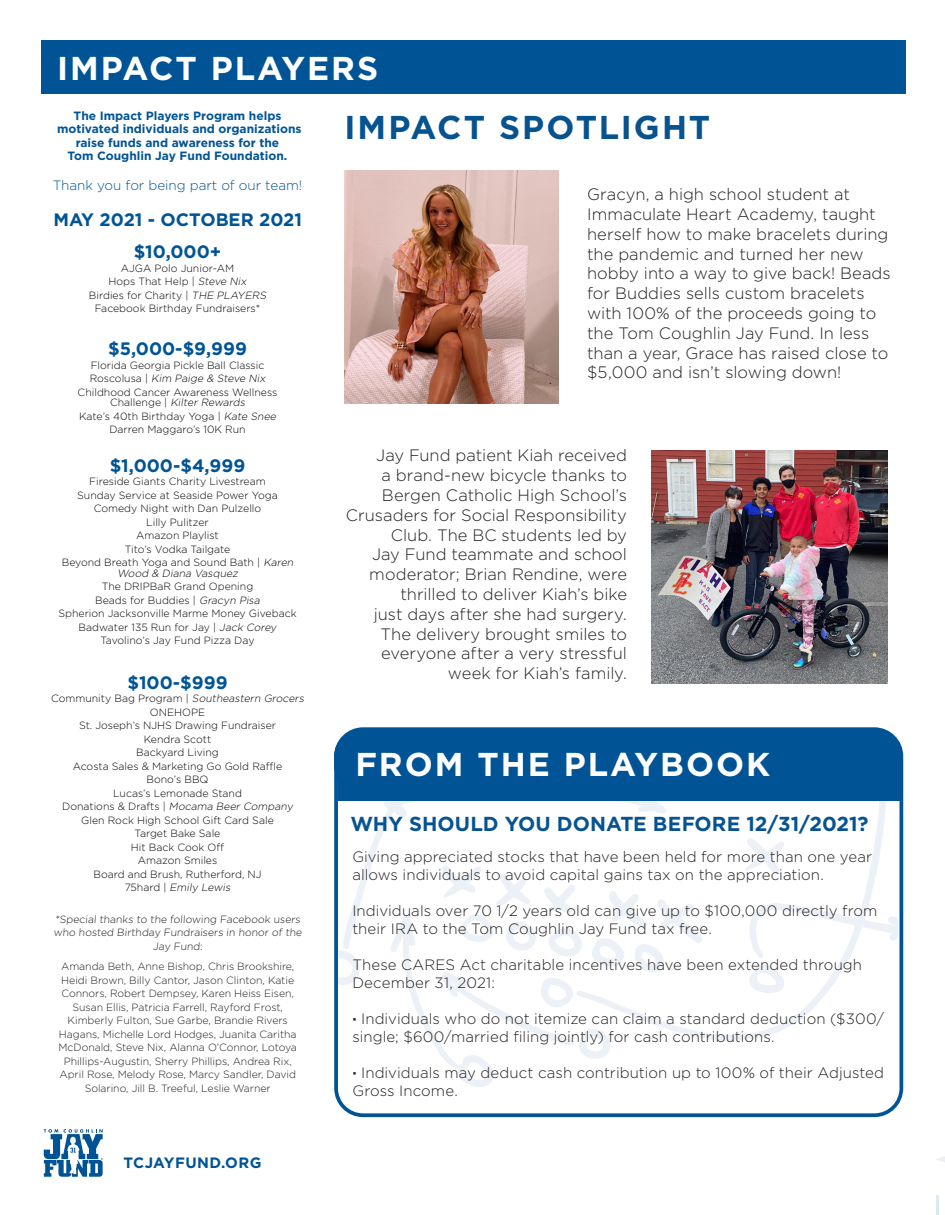
<style>
.page{position:relative;width:945px;height:1215px;background:#fff}
.page>*{position:absolute;margin:0;border:0;box-sizing:border-box;transform-origin:0 0}
.t1{font:700 33px "Gotham";letter-spacing:.06em;color:#fff}
.t2{font:700 33px "Gotham";letter-spacing:.06em;color:#075390}
.t3{font:700 20.25px "Gotham";color:#075390}
.t4{font:700 18px "Gotham";color:#005495}
.t5{font:300 16.5px/19.8px "Gotham";color:#231f20}
.t6{font:300 15px/18px "Gotham";letter-spacing:.005em;color:#231f20}
.t7{font:700 15px "Gotham";letter-spacing:.03em;color:#005495}
.t8{font:300 13.5px "Gotham";color:#005495}
.t9{font:700 12px/13.5px "Gotham";color:#005495;text-align:center}
.t10{font:300 10.5px/10.5px "Gotham";color:#040503;text-align:center}
.t11{font:300 10.5px/13.5px "Gotham";letter-spacing:-.005em;color:#231f20;text-align:center}
.t12{font:italic 300 10.5px "Gotham";color:#040503}
.s1{font-style:italic}
.s2{font-style:normal}
.s3{font-weight:700}
</style>
<div class="page">
<div style="left:334px;top:727px;width:569px;height:390px;border:4px solid #005495;border-radius:27px"></div>
<div style="left:334px;top:729px;width:568px;height:64px;background:#005495;border-radius:27px"></div>
<svg style="left:708px;top:781px;width:190px;height:260px"></svg>
<svg style="left:742px;top:835px;width:43px;height:42px"></svg>
<svg style="left:748px;top:963px;width:40px;height:33px"></svg>
<svg style="left:338px;top:781px;width:370px;height:308px"></svg>
<div style="left:41px;top:40px;width:864px;height:54px;background:#005495"></div>
<hr style="left:936px;top:1195px;width:3px;height:20px;background:#075492">
<svg style="left:936px;top:1156px;width:9px;height:6px"></svg>
<svg style="left:44px;top:1129px;width:59px;height:48px"></svg>
<img style="left:344px;top:171px;width:215px;height:233px">
<img style="left:651px;top:450px;width:237px;height:234px">
<p class="t1" style="left:57px;top:49px;width:323px">IMPACT PLAYERS</p>
<p class="t9" style="left:74px;top:108px;width:209px">The Impact Players Program helps</p>
<p class="t9" style="left:57px;top:122px;width:246px">motivated individuals and organizations raise funds and awareness for the</p>
<p class="t9" style="left:68px;top:149px;width:221px">Tom Coughlin Jay Fund Foundation.</p>
<p class="t2" style="left:344px;top:109px;width:367px">IMPACT SPOTLIGHT</p>
<p class="t8" style="left:53px;top:177px;width:251px">Thank you for being part of our team!</p>
<p class="t4" style="left:53px;top:210px;width:250px">MAY 2021 - OCTOBER 2021</p>
<p class="t4" style="left:134px;top:242px;width:89px">$10,000+</p>
<p class="t10" style="left:121px;top:263px;width:115px">AJGA Polo Junior-AM</p>
<p class="t10" style="left:109px;top:276px;width:142px">Hops That Help | <span class="s1">Steve Nix</span></p>
<p class="t10" style="left:89px;top:290px;width:181px">Birdies for Charity | <span class="s1">THE PLAYERS</span></p>
<p class="t10" style="left:95px;top:303px;width:167px">Facebook Birthday Fundraisers*</p>
<p class="t4" style="left:108px;top:338px;width:140px">$5,000-$9,999</p>
<p class="t10" style="left:91px;top:359px;width:175px">Florida Georgia Pickle Ball Classic</p>
<p class="t12" style="left:90px;top:372px;width:179px"><span class="s2">Ro s co l u s a |</span> Kim Paige &amp; Steve Nix</p>
<p class="t10" style="left:78px;top:386px;width:201px">Childhood Cancer Awareness Wellness<br>C h a l l e n g e | <span class="s1">Kilter Rewards</span></p>
<p class="t10" style="left:79px;top:410px;width:201px">Kate’s 40th Birthday Yoga | <span class="s1">Kate Snee</span></p>
<p class="t10" style="left:109px;top:424px;width:138px">Darren Maggaro’s 10K Run</p>
<p class="t4" style="left:110px;top:455px;width:137px">$1,000-$4,999</p>
<p class="t10" style="left:89px;top:476px;width:178px">Fireside Giants Charity Livestream</p>
<p class="t10" style="left:77px;top:490px;width:202px">Sunday Service at Seaside Power Yoga</p>
<p class="t10" style="left:94px;top:503px;width:169px">Comedy Night with Dan Pulzello</p>
<p class="t10" style="left:146px;top:517px;width:64px">Lilly Pulitzer</p>
<p class="t10" style="left:136px;top:530px;width:84px">Amazon Playlist</p>
<p class="t10" style="left:125px;top:544px;width:107px">Tito’s Vodka Tailgate</p>
<p class="t10" style="left:62px;top:557px;width:235px">Beyond Breath Yoga and Sound Bath | <span class="s1">Karen<br>Wood &amp; Diana Vasquez</span></p>
<p class="t10" style="left:102px;top:581px;width:153px">The DRIPBaR Grand Opening</p>
<p class="t10" style="left:95px;top:595px;width:168px">Beads for Buddies | <span class="s1">Gracyn Pisa</span></p>
<p class="t10" style="left:58px;top:608px;width:240px">Spherion Jacksonville Marme Money Giveback</p>
<p class="t10" style="left:79px;top:622px;width:202px">Badwater 135 Run for Jay | <span class="s1">Jack Corey</span></p>
<p class="t10" style="left:101px;top:635px;width:155px">Tavolino’s Jay Fund Pizza Day</p>
<p class="t4" style="left:127px;top:672px;width:102px">$100-$999</p>
<p class="t10" style="left:51px;top:693px;width:257px">C o m m u n i t y B a g P ro g ra m | <span class="s1">Southeastern Grocers</span></p>
<p class="t10" style="left:150px;top:706px;width:57px">ONEHOPE</p>
<p class="t10" style="left:79px;top:720px;width:198px">St. Joseph’s NJHS Drawing Fundraiser</p>
<p class="t10" style="left:144px;top:733px;width:69px">Kendra Scott</p>
<p class="t10" style="left:136px;top:747px;width:84px">Backyard Living</p>
<p class="t10" style="left:73px;top:760px;width:211px">Acosta Sales &amp; Marketing Go Gold Raffle</p>
<p class="t10" style="left:147px;top:774px;width:64px">Bono’s BBQ</p>
<p class="t10" style="left:113px;top:787px;width:130px">Lucas’s Lemonade Stand</p>
<p class="t10" style="left:62px;top:801px;width:235px">Donations &amp; Drafts | <span class="s1">Mocama Beer Company</span></p>
<p class="t10" style="left:81px;top:814px;width:194px">Glen Rock High School Gift Card Sale</p>
<p class="t10" style="left:135px;top:828px;width:87px">Target Bake Sale</p>
<p class="t10" style="left:131px;top:841px;width:95px">Hit Back Cook Off</p>
<p class="t10" style="left:138px;top:855px;width:81px">Amazon Smiles</p>
<p class="t10" style="left:93px;top:868px;width:170px">Board and Brush, Rutherford, NJ</p>
<p class="t12" style="left:125px;top:881px;width:109px"><span class="s2">75 h a rd |</span> Emily Lewis</p>
<p class="t11" style="left:53px;top:912px;width:251px">*Special thanks to the following Facebook users who hosted Birthday Fundraisers in honor of the<br>Jay Fund:</p>
<p class="t11" style="left:58px;top:959px;width:240px">Amanda Beth, Anne Bishop, Chris Brookshire, Heidi Brown, Billy Cantor, Jason Clinton, Katie Connors, Robert Dempsey, Karen Heiss Eisen, Susan Ellis, Patricia Farrell, Rayford Frost, Kimberly Fulton, Sue Garbe, Brandie Rivers Hagans, Michelle Lord Hodges, Juanita Caritha McDonald, Steve Nix, Alanna O’Connor, Lotoya Phillips-Augustin, Sherry Phillips, Andrea Rix, April Rose, Melody Rose, Marcy Sandler, David Solarino, Jill B. Treeful, Leslie Warner</p>
<p class="t7" style="left:123px;top:1154px;width:139px">TCJAYFUND.ORG</p>
<p class="t5" style="left:587px;top:184px;width:305px">Gracyn, a high school student at Immaculate Heart Academy, taught herself how to make bracelets during the pandemic and turned her new hobby into a way to give back! Beads for Buddies sells custom bracelets with 100% of the proceeds going to the Tom Coughlin Jay Fund. In less than a year, Grace has raised close to $5,000 and isn’t slowing down!</p>
<p class="t5" style="left:346px;top:445px;width:283px;text-align:right">Jay Fund patient Kiah received<br>a brand-new bicycle thanks to<br>Bergen Catholic High School’s<br>Crusaders for Social Responsibility<br>Club. The BC students led by<br>Jay Fund teammate and school moderator; Brian Rendine, were thrilled to deliver Kiah’s bike<br>just days after she had surgery.<br>The delivery brought smiles to everyone after a very stressful week for Kiah’s family.</p>
<p class="t1" style="left:355px;top:745px;width:416px">FROM THE PLAYBOOK</p>
<p class="t3" style="left:350px;top:812px;width:520px">WHY SHOULD YOU DONATE BEFORE 12/31/2021?</p>
<p class="t6" style="left:352px;top:847px;width:521px">Giving appreciated stocks that have been held for more than one year allows individuals to avoid capital gains tax on the appreciation.</p>
<p class="t6" style="left:352px;top:901px;width:527px">Individuals over 70 1/2 years old can give up to $100,000 directly from their IRA to the Tom Coughlin Jay Fund tax free.</p>
<p class="t6" style="left:352px;top:955px;width:511px">These CARES Act charitable incentives have been extended through<br>December 31, 2021:</p>
<p class="t6" style="left:352px;top:1009px;width:533px"><span class="s3">·</span> Individuals who do not itemize can claim a standard deduction ($300/ single; $600/married filing jointly) for cash contributions.</p>
<p class="t6" style="left:352px;top:1063px;width:533px"><span class="s3">·</span> Individuals may deduct cash contribution up to 100% of their Adjusted<br>Gross Income.</p>
</div>
